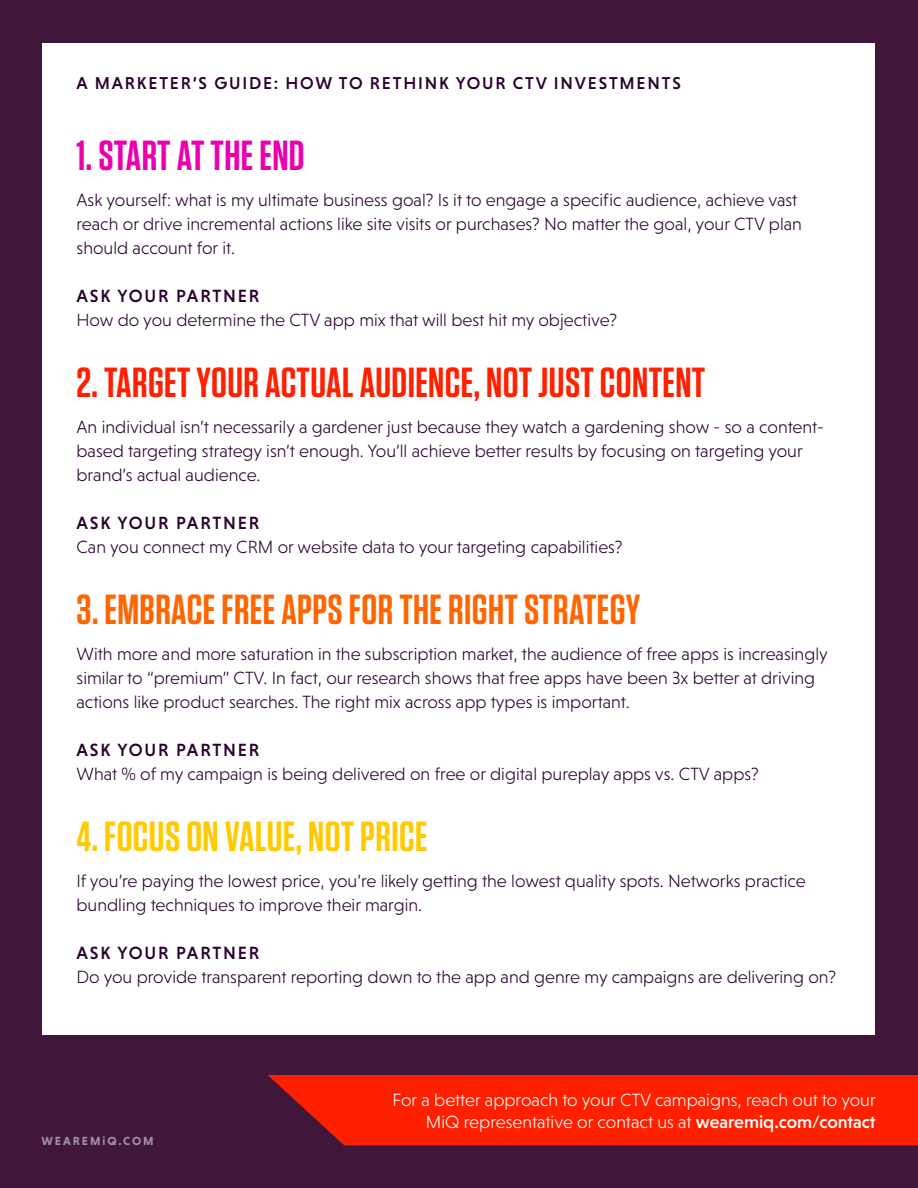
<style>
.page{position:relative;width:918px;height:1188px;background:#40173b}
.page>*{position:absolute;margin:0;border:0;box-sizing:border-box;transform-origin:0 0}
.t1{font:600 42px "Tungsten";letter-spacing:.01em;color:#ff2000}
.t2{font:600 42px "Tungsten";letter-spacing:.01em;color:#ff6500}
.t3{font:600 42px "Tungsten";letter-spacing:.01em;color:#ffca01}
.t4{font:600 42px "Tungsten";letter-spacing:.01em;color:#ea00ad}
.t5{font:300 18px/24px "Niveau Grotesk";color:#2b0030}
.t6{font:300 18px/22.5px "Niveau Grotesk";color:#fff;text-align:right}
.t7{font:500 18px "Niveau Grotesk";letter-spacing:.1em;color:#2b0030}
.t8{font:500 17.55px "Niveau Grotesk";letter-spacing:.105em;color:#2b0030}
.t9{font:700 12px "Niveau Grotesk";letter-spacing:.165em;color:#a491a6}
.s1{font-weight:500}
</style>
<div class="page">
<div style="left:43px;top:43px;width:832px;height:992px;background:#fff"></div>
<div style="left:268px;top:1075px;width:650px;height:70px;background:#ff2000"></div>
<p class="t8" style="left:77px;top:73px;width:606px">A MARKETER’S GUIDE: HOW TO RETHINK YOUR CTV INVESTMENTS</p>
<h1 class="t4" style="left:77px;top:133px;width:230px">1. START AT THE END</h1>
<p class="t5" style="left:77px;top:188px;width:727px">Ask yourself: what is my ultimate business goal? Is it to engage a specific audience, achieve vast reach or drive incremental actions like site visits or purchases? No matter the goal, your CTV plan should account for it.</p>
<p class="t7" style="left:77px;top:286px;width:184px">ASK YOUR PARTNER</p>
<p class="t5" style="left:77px;top:308px;width:542px">How do you determine the CTV app mix that will best hit my objective?</p>
<h1 class="t1" style="left:77px;top:360px;width:630px">2. TARGET YOUR ACTUAL AUDIENCE, NOT JUST CONTENT</h1>
<p class="t5" style="left:77px;top:415px;width:749px">An individual isn’t necessarily a gardener just because they watch a gardening show - so a content&shy;based targeting strategy isn’t enough. You’ll achieve better results by focusing on targeting your brand’s actual audience.</p>
<p class="t7" style="left:77px;top:513px;width:184px">ASK YOUR PARTNER</p>
<p class="t5" style="left:77px;top:535px;width:547px">Can you connect my CRM or website data to your targeting capabilities?</p>
<h1 class="t2" style="left:77px;top:587px;width:565px">3. EMBRACE FREE APPS FOR THE RIGHT STRATEGY</h1>
<p class="t5" style="left:77px;top:642px;width:753px">With more and more saturation in the subscription market, the audience of free apps is increasingly similar to “premium” CTV. In fact, our research shows that free apps have been 3x better at driving actions like product searches. The right mix across app types is important.</p>
<p class="t7" style="left:77px;top:740px;width:184px">ASK YOUR PARTNER</p>
<p class="t5" style="left:77px;top:762px;width:684px">What % of my campaign is being delivered on free or digital pureplay apps vs. CTV apps?</p>
<h1 class="t3" style="left:77px;top:814px;width:353px">4. FOCUS ON VALUE, NOT PRICE</h1>
<p class="t5" style="left:77px;top:869px;width:731px">If you’re paying the lowest price, you’re likely getting the lowest quality spots. Networks practice bundling techniques to improve their margin.</p>
<p class="t7" style="left:77px;top:943px;width:184px">ASK YOUR PARTNER</p>
<p class="t5" style="left:77px;top:965px;width:761px">Do you provide transparent reporting down to the app and genre my campaigns are delivering on?</p>
<p class="t9" style="left:41px;top:1134px;width:114px">WEAREMiQ.COM</p>
<p class="t6" style="left:392px;top:1088px;width:485px">For a better approach to your CTV campaigns, reach out to your<br>MiQ representative or contact us at <span class="s1">wearemiq.com/contact</span></p>
</div>
